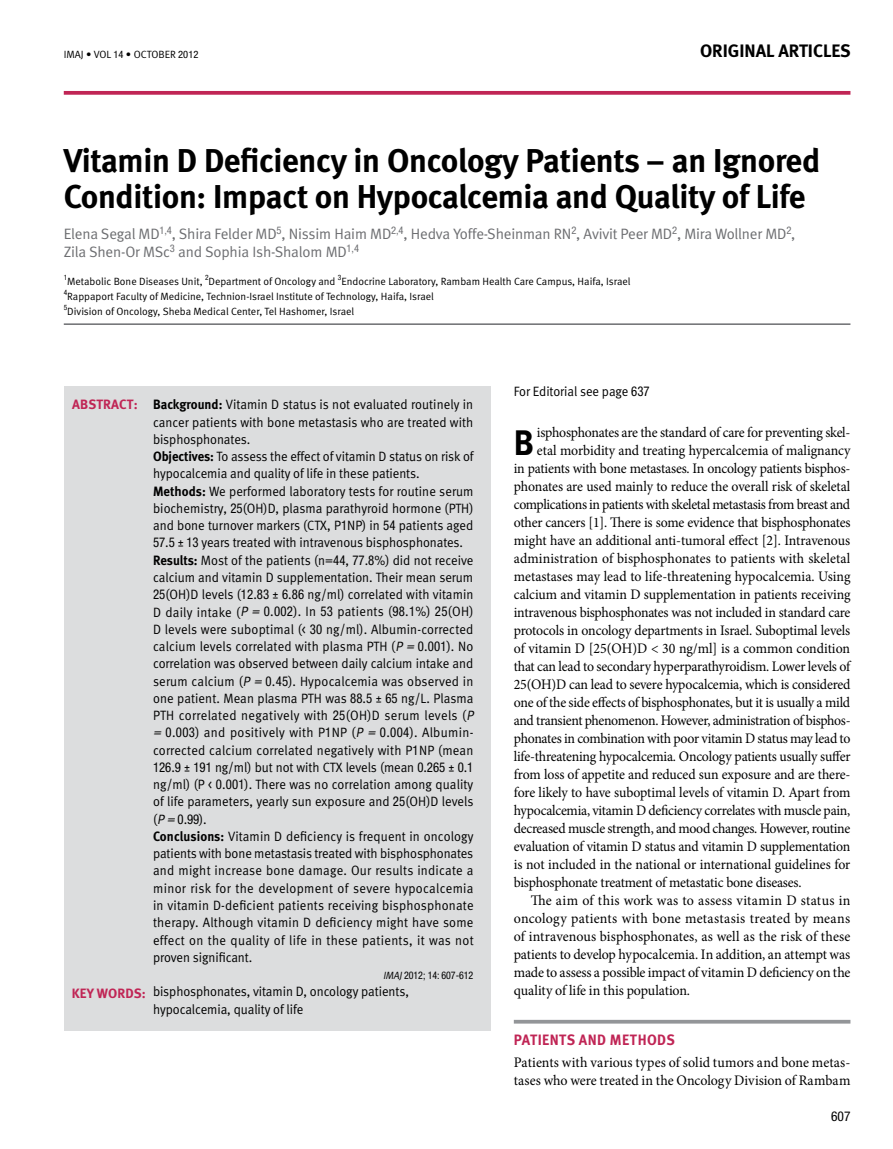
<style>
.page{position:relative;width:893px;height:1149px;background:#fff}
.page>*{position:absolute;margin:0;border:0;box-sizing:border-box;transform-origin:0 0}
.t1{font:700 35.4px "Meta";color:#000;scale:.95 1}
.t2{font:700 33px/36px "Meta";letter-spacing:-.01em;color:#000}
.t3{font:700 18px "Meta";color:#000}
.t4{font:15px "Meta Normal";letter-spacing:-.01em;color:#6d6e71}
.t5{font:700 15px "Meta";letter-spacing:.03em;color:#c02555;scale:.96 1}
.t6{font:14.55px/18px "Minion Pro";letter-spacing:-.015em;color:#000;text-align:justify;scale:.95 1}
.t7{font:14.55px/18px "Minion Pro";letter-spacing:-.015em;color:#000;text-align:justify;scale:.96 1}
.t8{font:14.55px "Minion Pro";letter-spacing:.01em;color:#000;scale:.96 1}
.t9{font:13.5px/17.2px "Meta Normal";letter-spacing:.005em;color:#000;scale:.95 1}
.t10{font:13.5px "Meta Normal";letter-spacing:.025em;color:#000;scale:.95 1}
.t11{font:700 13.5px "Meta";letter-spacing:.01em;color:#c02555}
.t12{font:condensed 13.5px "Helvetica Neue";color:#000}
.t13{font:10.5px/15px "Meta Normal";color:#000}
.t14{font:condensed 10.5px "Helvetica Neue";letter-spacing:-.005em;color:#000;scale:.95 1}
.t15{font:condensed 10.5px "Helvetica Neue";color:#6d6e71}
.t16{font:condensed 7.35px "Helvetica Neue";color:#000}
.s1{font-family:"Helvetica Neue";font-stretch:condensed;font-size:10.2px}
.s2{font-family:"Meta Normal";font-stretch:normal;font-size:15px}
.s3{font-family:"Meta Normal";font-stretch:normal;font-size:10.5px}
.s4{font-family:"Meta";font-weight:700}
.s5{font-family:"Helvetica Neue";font-stretch:condensed}
.s6{font-style:italic}
.s7{font-family:"Meta Normal";font-style:italic;font-stretch:normal}
</style>
<div class="page">
<svg style="left:64px;top:91px;width:786px;height:4px;background:#c43460"></svg>
<div style="left:64px;top:385px;width:426px;height:645px;background:#dcddde"></div>
<hr style="left:64px;top:323px;width:786px;height:2px;background:#6d6e71">
<svg style="left:514px;top:1019px;width:336px;height:4px"></svg>
<p class="t13" style="left:64px;top:46px;width:136px">IMAJ • VOL <span class="s1">14</span> • october <span class="s1">2012</span></p>
<h3 class="t3" style="left:700px;top:40px;width:152px">Original Articles</h3>
<h2 class="t2" style="left:64px;top:142px;width:758px">Vitamin D Deficiency in Oncology Patients – an Ignored<br>Condition: Impact on Hypocalcemia and Quality of Life</h2>
<p class="t15" style="left:277px;top:224px;width:7px">5</p>
<p class="t4" style="left:64px;top:225px;width:97px">Elena Segal MD</p>
<p class="t15" style="left:571px;top:224px;width:7px">2</p>
<p class="t15" style="left:160px;top:224px;width:18px">1,4<span class="s2">,</span></p>
<p class="t15" style="left:391px;top:224px;width:18px">2,4<span class="s2">,</span></p>
<p class="t15" style="left:672px;top:224px;width:7px">2</p>
<p class="t15" style="left:786px;top:224px;width:7px">2</p>
<p class="t4" style="left:179px;top:225px;width:214px">Shira Felder MD , Nissim Haim MD</p>
<p class="t4" style="left:411px;top:225px;width:386px">Hedva Yoffe-Sheinman RN , Avivit Peer MD , Mira Wollner MD ,</p>
<p class="t4" style="left:64px;top:243px;width:108px">Zila Shen-Or MSc</p>
<p class="t15" style="left:347px;top:242px;width:14px">1,4</p>
<p class="t15" style="left:170px;top:242px;width:7px">3</p>
<p class="t4" style="left:178px;top:243px;width:170px">and Sophia Ish-Shalom MD</p>
<p class="t16" style="left:64px;top:273px;width:5px">1</p>
<p class="t16" style="left:200px;top:273px;width:10px">2<span class="s3">,</span></p>
<p class="t13" style="left:67px;top:273px;width:134px">Metabolic Bone Diseases U nit</p>
<p class="t16" style="left:338px;top:273px;width:5px">3</p>
<p class="t13" style="left:67px;top:273px;width:565px;text-indent:274px">Endocrine Laboratory, Rambam Health Care Campus, Haifa, Israel<br>Rappaport Faculty of Medicine, Technion-Israel Institute of Technology, Haifa, Israel</p>
<p class="t13" style="left:209px;top:273px;width:128px">Department of Oncology and</p>
<p class="t16" style="left:64px;top:288px;width:5px">4</p>
<p class="t16" style="left:64px;top:303px;width:5px">5</p>
<p class="t13" style="left:67px;top:303px;width:288px">Division of Oncology, Sheba Medical Center, Tel Hashomer, Israel</p>
<p class="t11" style="left:72px;top:396px;width:67px">Ab stract:</p>
<p class="t11" style="left:72px;top:984px;width:76px">Key words:</p>
<p class="t9" style="left:153px;top:395px;width:342px"><span class="s4">Background:</span> Vitamin D status is not evaluated routinely in cancer patients with bone metastasis who are treated with bisphosphonates.<br><span class="s4">Objectives</span> To<span class="s4">:</span> assess the effect of vitamin D status on risk of hypocalcemia and quality of life in these patients.<br><span class="s4">Methods:</span> We performed laboratory tests for routine serum biochemistry, <span class="s5">25</span>(OH ,D) plasma parathyroid hormone (PTH( and bone turnover markers (CTX <span class="s5">1</span>P, NP) in <span class="s5">54</span> patients aged <span class="s5">57</span>.<span class="s5">5</span> ± <span class="s5">13</span> years treated with intravenous bisphosphonates.<br><span class="s4">Results:</span> Most of the patients =n( <span class="s5">44</span>, <span class="s5">77</span>.<span class="s5">8</span>%) did not receive calcium and vitamin D supplementation. Their mean serum <span class="s5">25</span>(OH D) levels (<span class="s5">12</span>.<span class="s5">83</span> ± <span class="s5">6</span>.<span class="s5">86</span> ng/ml) correlated with vitamin D daily intake (<span class="s6">P=</span><span class="s5">0</span>.<span class="s5">002</span> I n.) <span class="s5">53</span> patients (<span class="s5">98</span>.<span class="s5">1</span>%) <span class="s5">25</span>(OH( D levels were suboptimal (&lt; <span class="s5">30</span> ng/ml .) Albumin-corrected calcium levels correlated with plasma PTH <span class="s6">P</span>( <span class="s6">=</span><span class="s5">0</span>.<span class="s5">001</span> .) No correlation was observed between daily calcium intake and serum calcium <span class="s6">P</span>( <span class="s6">=</span><span class="s5">0</span>.<span class="s5">45</span> .) Hypocalcemia was observed in one patient. Mean plasma PTH was <span class="s5">88</span>.<span class="s5">5</span> ± <span class="s5">65</span> ng .L/ Plasma PTH correlated negatively with <span class="s5">25</span>(OH D) serum levels (<span class="s6">P</span></p>
<p class="t9" style="left:153px;top:740px;width:339px">corrected calcium correlated negatively with <span class="s5">1</span>P NP (mean</p>
<p class="t10" style="left:153px;top:724px;width:339px"><span class="s6">=</span> <span class="s5">0</span>.<span class="s5">003</span>) and positively with <span class="s5">1</span>P NP (<span class="s6">P=</span> <span class="s5">0</span>.<span class="s5">004</span> .) Albumin-</p>
<p class="t9" style="left:153px;top:758px;width:339px"><span class="s5">126</span>.<span class="s5">9</span> ± <span class="s5">191</span> ng/ml) but not with CTX levels (mean <span class="s5">0</span>.<span class="s5">265</span> ± <span class="s5">0</span>.<span class="s5">1 </span>ng/ml) (P &lt; <span class="s5">0</span>.<span class="s5">001</span> .) There was no correlation among quality of life parameters, yearly sun exposure and <span class="s5">25</span>(OH D) levels<br><span class="s6">=P</span>( <span class="s5">0</span>.<span class="s5">99</span> .(<br><span class="s4">Conclusions:</span> Vitamin D deficiency is frequent in oncology patients with bone metastasis treated with bisphosphonates and might increase bone damage. Our results indicate a minor risk for the development of severe hypocalcemia in vitamin D-deficient patients receiving bisphosphonate therapy. Although vitamin D deficiency might have some effect on the quality of life in these patients it, was not proven significant.</p>
<p class="t14" style="left:383px;top:968px;width:97px"><span class="s7">IMAJ</span>2012; 14: 607-612</p>
<p class="t9" style="left:153px;top:982px;width:271px">bisphosphonates, vitamin ,D oncology patients, hypocalcemia, quality of life</p>
<p class="t9" style="left:514px;top:382px;width:144px">For Editorial see page <span class="s5">637</span></p>
<p class="t6" style="left:537px;top:423px;width:332px">isphosphonates are the standard of care for preventing skel-</p>
<h1 class="t1" style="left:514px;top:421px;width:23px">B</h1>
<p class="t6" style="left:514px;top:477px;width:356px">phonates are used mainly to reduce the overall risk of skeletal</p>
<p class="t6" style="left:537px;top:441px;width:332px">etal morbidity and treating hypercalcemia of malignancy</p>
<p class="t6" style="left:514px;top:459px;width:356px">in patients with bone metastases In. oncology patients bisphos-</p>
<p class="t6" style="left:514px;top:495px;width:356px">complications in patients with skeletal metastasis from breast and other cancers .]1[ There is some evidence that bisphosphonates might have an additional anti-tumoral effect .]2[ Intravenous administration of bisphosphonates to patients with skeletal metastases may lead to life-threatening hypocalcemia. Using calcium and vitamin D supplementation in patients receiving intravenous bisphosphonates was not included in standard care protocols in oncology departments in Israel. Suboptimal levels of vitamin D [25(OH D) &lt; 30 ng/ml] is a common condition that can lead to secondary hyperparathyroidism. Lower levels of 25(OH D) can lead to severe hypocalcemia, which is considered one of the side effects of bisphosphonates, but isit usually a mild</p>
<p class="t6" style="left:514px;top:729px;width:356px">phonates in combination with poor vitamin D status may lead to</p>
<p class="t6" style="left:514px;top:711px;width:356px">and transient phenomenon. However, administration of bisphos-</p>
<p class="t6" style="left:514px;top:747px;width:356px">life-threatening hypocalcemia. Oncology patients usually suffer</p>
<p class="t6" style="left:514px;top:783px;width:356px">fore likely to have suboptimal levels of vitamin D. Apart from</p>
<p class="t6" style="left:514px;top:765px;width:356px">from loss of appetite and reduced sun exposure and are there-</p>
<p class="t6" style="left:514px;top:801px;width:356px">hypocalcemia, vitamin D deficiency correlates with muscle pain, decreased muscle strength, and mood changes. However, routine evaluation of vitamin D status and vitamin D supplementation is not included in the national or international guidelines for bisphosphonate treatment of metastatic bone diseases.</p>
<p class="t7" style="left:514px;top:891px;width:352px;text-indent:17px">The aim of this work was to assess vitamin D status in oncology patients with bone metastasis treated by means of intravenous bisphosphonates, as well as the risk of these patients to develop hypocalcemia In. addition, an attempt was made to assess a possible impact of vitamin D deficiency on the quality of life in this population.</p>
<p class="t5" style="left:514px;top:1030px;width:169px">Patients and Methods</p>
<p class="t7" style="left:514px;top:1071px;width:352px">tases who were treated in the Oncology Division of Rambam</p>
<p class="t8" style="left:514px;top:1052px;width:352px">Patients with various types of solid tumors and bone metas-</p>
<p class="t12" style="left:831px;top:1108px;width:21px">607</p>
</div>
